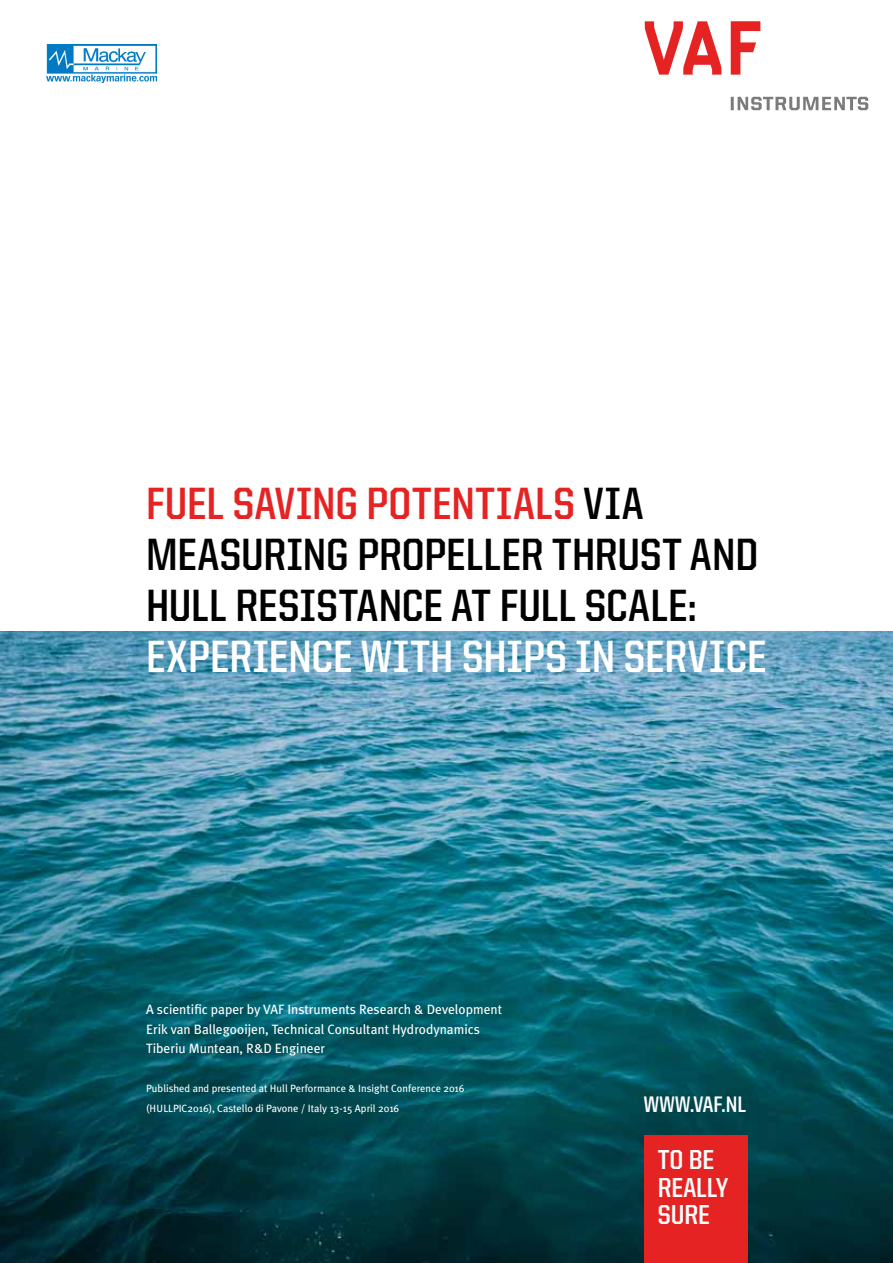
<style>
.page{position:relative;width:893px;height:1263px;background:#fff}
.page>*{position:absolute;margin:0;border:0;box-sizing:border-box;transform-origin:0 0}
.t1{font:700 45.3px "United Sans Semi Cond";letter-spacing:.005em;color:#000}
.t2{font:700 45.3px "United Sans Semi Cond";letter-spacing:.005em;color:#fff}
.t3{font:700 45.3px "United Sans Semi Cond";letter-spacing:.015em;color:#e52322}
.t4{font:700 27.45px/27.5px "United Sans Semi Cond";color:#fff}
.t5{font:700 22.5px "United Sans Semi Cond";color:#fff}
.t6{font:13.5px/19.5px "Meta Plus";color:#fff}
.t7{font:10.5px/19.5px "Meta Plus";color:#fff}
.s1{color:#000}
</style>
<div class="page">
<img style="left:0;top:631px;width:893px;height:632px">
<div style="left:644px;top:1135px;width:103px;height:128px;background:#e52322"></div>
<svg style="left:645px;top:21px;width:76px;height:54px"></svg>
<svg style="left:731px;top:21px;width:29px;height:54px"></svg>
<svg style="left:731px;top:97px;width:137px;height:13px"></svg>
<img style="left:47px;top:44px;width:109px;height:38px">
<h1 class="t3" style="left:146px;top:480px;width:265px">FUEL SAVING POTENT</h1>
<h1 class="t3" style="left:496px;top:480px;width:148px">IALS <span class="s1">VIA</span></h1>
<h1 class="t1" style="left:146px;top:531px;width:54px">MEASUR</h1>
<h1 class="t1" style="left:287px;top:531px;width:180px">ING PROPELLER</h1>
<h1 class="t1" style="left:552px;top:531px;width:65px">THRUST</h1>
<h1 class="t1" style="left:690px;top:531px;width:70px">AN D</h1>
<h1 class="t1" style="left:146px;top:582px;width:192px">HULL RESISTAN</h1>
<h1 class="t1" style="left:402px;top:582px;width:118px">CEAT FULL</h1>
<h1 class="t1" style="left:585px;top:582px;width:114px">SCALE:</h1>
<h1 class="t2" style="left:146px;top:633px;width:500px">EXPERIENCE WITH SHIPS IN SERV</h1>
<h1 class="t2" style="left:709px;top:633px;width:55px">ICE</h1>
<p class="t6" style="left:146px;top:999px;width:357px">A scientific paper by VAF Instruments Research &amp; Development<br>Erik van Ballegooijen, Technical Consultant Hydrodynamics<br>Tiberiu Muntean, R&amp;D Engineer</p>
<p class="t7" style="left:146px;top:1079px;width:320px">Published and presented at Hull Performance &amp; Insight Conference 2016 (HULLPIC2016), Castello di Pavone / Italy 13-15 April 2016</p>
<h3 class="t5" style="left:644px;top:1092px;width:104px">WWW.VAF.NL</h3>
<h2 class="t4" style="left:658px;top:1146px;width:72px">TO BE<br>REALLY<br>SURE</h2>
</div>
